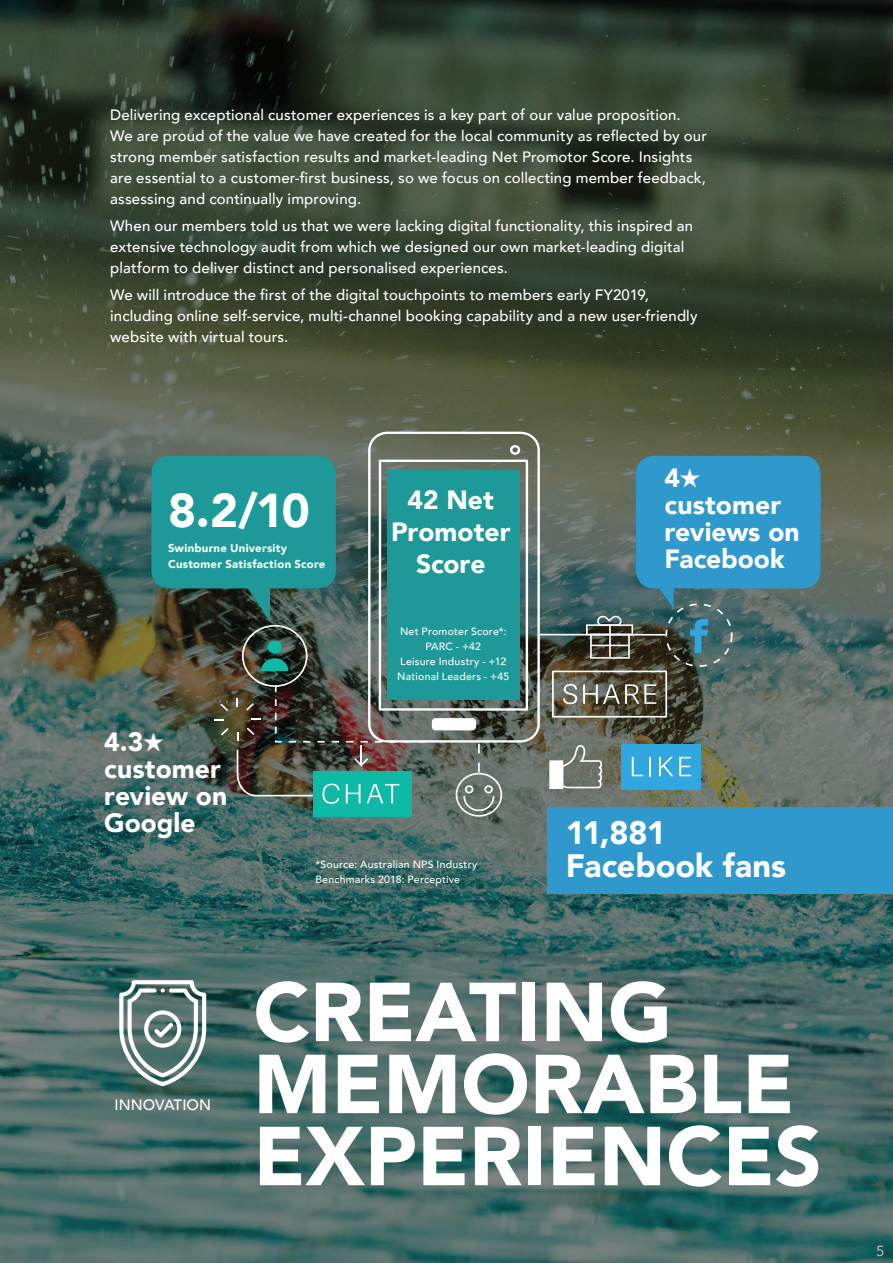
<style>
.page{position:relative;width:893px;height:1263px;background:#fff}
.page>*{position:absolute;margin:0;border:0;box-sizing:border-box;transform-origin:0 0}
.t1{font:900 82.5px/72px "Avenir";color:#fff}
.t2{font:900 47.4px "Avenir";color:#fff}
.t3{font:900 32.4px/33px "Avenir";letter-spacing:-.005em;color:#fff}
.t4{font:900 26.4px/27px "Avenir";color:#fff}
.t5{font:500 15px/21px "Avenir";letter-spacing:.01em;color:#fff}
.t6{font:14.7px "Avenir";color:#cac2b7}
.t7{font:900 11.4px/16.5px "Avenir";letter-spacing:.025em;color:#fff}
.t8{font:500 10.5px/15px "Avenir";letter-spacing:.025em;color:#fff;text-align:center}
</style>
<div class="page">
<img style="left:0;top:0;width:893px;height:1263px">
<div style="left:636px;top:456px;width:184px;height:132px;background:#2f99cd;border-radius:18px"></div>
<div style="left:151px;top:456px;width:185px;height:132px;background:#1e9999;border-radius:18px"></div>
<div style="left:548px;top:807px;width:345px;height:86px;background:#2f99cd"></div>
<svg style="left:220px;top:704px;width:8px;height:7px"></svg>
<svg style="left:221px;top:728px;width:8px;height:7px"></svg>
<svg style="left:549px;top:745px;width:53px;height:44px"></svg>
<div style="left:622px;top:744px;width:79px;height:45px;background:#30a8df"></div>
<svg style="left:632px;top:757px;width:11px;height:19px"></svg>
<svg style="left:649px;top:757px;width:2px;height:19px"></svg>
<svg style="left:659px;top:757px;width:14px;height:19px"></svg>
<svg style="left:679px;top:757px;width:12px;height:19px"></svg>
<hr style="left:539px;top:634px;width:126px;height:2px;background:#fff">
<svg style="left:368px;top:432px;width:172px;height:310px;background:#767e73"></svg>
<svg style="left:552px;top:585px;width:181px;height:132px;background:#505f59"></svg>
<svg style="left:236px;top:445px;width:292px;height:372px"></svg>
<svg style="left:119px;top:980px;width:87px;height:106px"></svg>
<p class="t5" style="left:110px;top:103px;width:598px">Delivering exceptional customer experiences is a key part of our value proposition.<br>We are proud of the value we have created for the local community as reflected by our strong member satisfaction results and market-leading Net Promotor Score. Insights are essential to a customer-first business, so we focus on collecting member feedback, assessing and continually improving.</p>
<p class="t5" style="left:110px;top:214px;width:584px">When our members told us that we were lacking digital functionality, this inspired an extensive technology audit from which we designed our own market-leading digital platform to deliver distinct and personalised experiences.</p>
<p class="t5" style="left:110px;top:283px;width:589px">We will introduce the first of the digital touchpoints to members early FY2019, including online self-service, multi-channel booking capability and a new user-friendly website with virtual tours.</p>
<h2 class="t2" style="left:168px;top:470px;width:143px">8.2/10</h2>
<p class="t7" style="left:168px;top:539px;width:159px">Swinburne University<br>Customer Satisfaction Score</p>
<h3 class="t4" style="left:104px;top:727px;width:124px">4.3★ customer review on<br>Google</h3>
<h3 class="t4" style="left:391px;top:483px;width:121px;line-height:31.7px;text-align:center">42 Net<br>Promoter<br>Score</h3>
<p class="t8" style="left:397px;top:623px;width:114px">Net Promoter Score*:<br>PARC - +42<br>Leisure Industry - +12<br>National Leaders - +45</p>
<p class="t8" style="left:315px;top:856px;width:163px;text-align:left">*Source: Australian NPS Industry<br>Benchmarks 2018: Perceptive</p>
<h3 class="t4" style="left:664px;top:464px;width:137px">4★ customer reviews on<br>Facebook</h3>
<h3 class="t3" style="left:566px;top:815px;width:222px">11,881<br>Facebook fans</h3>
<p class="t5" style="left:115px;top:1094px;width:98px">INNOVATION</p>
<h1 class="t1" style="left:253px;top:974px;width:570px">CREATING<br>MEMORABLE<br>EXPERIENCES</h1>
<p class="t6" style="left:876px;top:1239px;width:10px">5</p>
</div>
